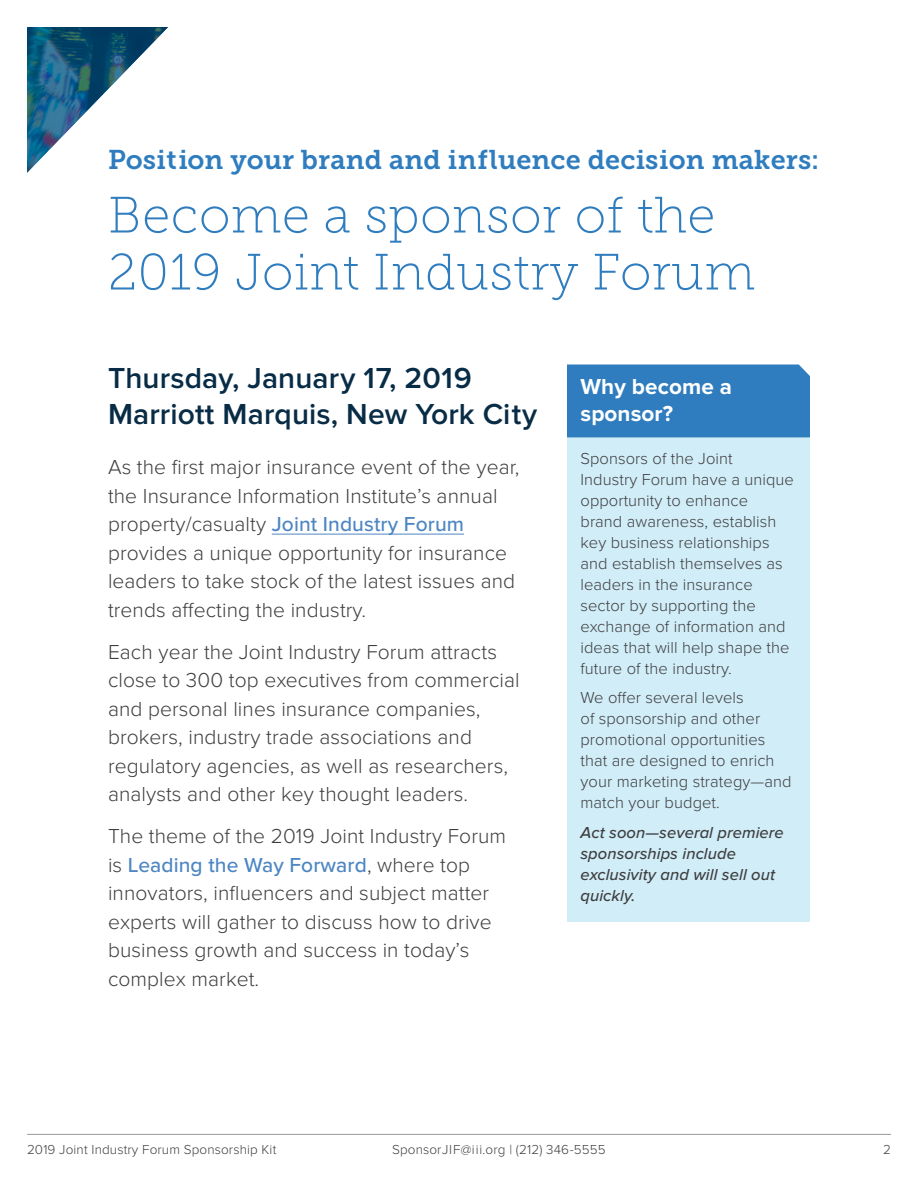
<style>
.page{position:relative;width:918px;height:1188px;background:#fff}
.page>*{position:absolute;margin:0;border:0;box-sizing:border-box;transform-origin:0 0}
.H1_Museo_Slab_100{font:51px/57px "Museo Slab 100";letter-spacing:.01em;color:#2f7dbe}
.t1{font:600 30px "Proxima Nova";letter-spacing:.005em;color:#082c46}
.H1_Museo_Slab_100-2{font:27px "Museo Slab 700";letter-spacing:.005em;color:#2f7dbe}
.H2_Proxima_Nova_B_15{font:700 22.5px/27px "Proxima Nova";letter-spacing:.005em;color:#fff}
.Intro_Proxima_Nova_L{font:300 21px/28.5px "Proxima Nova";letter-spacing:.005em;color:#3e3e3f}
.Body_copy_Proxima_No{font:300 16.5px/21px "Proxima Nova";letter-spacing:.005em;color:#3e3e3f}
.Body_copy_Proxima_No-2{font:italic 500 16.5px/21px "Proxima Nova";letter-spacing:.005em;color:#3e3e3f}
.t2{font:300 13.5px "Proxima Nova";letter-spacing:.01em;color:#3e3e3f}
.s1{font-weight:500;color:#4c86c3}
</style>
<div class="page">
<img style="left:27px;top:27px;width:141px;height:146px">
<hr style="left:27px;top:1134px;width:864px;height:1px;background:#9a9a9a">
<hr style="left:272px;top:534px;width:192px;height:1px;background:#4c86c3">
<div style="left:567px;top:411px;width:243px;height:510px;background:#d1edf8"></div>
<div style="left:567px;top:364px;width:243px;height:73px;background:#2f7dbe"></div>
<p class="H1_Museo_Slab_100-2" style="left:108px;top:144px;width:713px">Position your brand and influence decision makers:</p>
<p class="H1_Museo_Slab_100" style="left:108px;top:187px;width:649px">Become a sponsor of the<br>2019 Joint Industry Forum</p>
<p class="t1" style="left:108px;top:361px;width:365px">Thursday, January 17, 2019</p>
<p class="t1" style="left:108px;top:397px;width:431px">Marriott Marquis, New York City</p>
<p class="Intro_Proxima_Nova_L" style="left:108px;top:453px;width:413px">As the first major insurance event of the year, the Insurance Information Institute’s annual property/casualty <span class="s1">Joint Industry Forum </span>provides a unique opportunity for insurance leaders to take stock of the latest issues and trends affecting the industry.</p>
<p class="Intro_Proxima_Nova_L" style="left:108px;top:638px;width:413px">Each year the Joint Industry Forum attracts close to 300 top executives from commercial and personal lines insurance companies, brokers, industry trade associations and regulatory agencies, as well as researchers, analysts and other key thought leaders.</p>
<p class="Intro_Proxima_Nova_L" style="left:108px;top:822px;width:400px">The theme of the 2019 Joint Industry Forum is <span class="s1">Leading the Way Forward</span>, where top innovators, influencers and subject matter experts will gather to discuss how to drive business growth and success in today’s complex market.</p>
<p class="H2_Proxima_Nova_B_15" style="left:580px;top:373px;width:153px">Why become a sponsor?</p>
<p class="Body_copy_Proxima_No" style="left:580px;top:448px;width:215px">Sponsors of the Joint<br>Industry Forum have a unique opportunity to enhance brand awareness, establish key business relationships and establish themselves as leaders in the insurance sector by supporting the exchange of information and ideas that will help shape the future of the industry.</p>
<p class="Body_copy_Proxima_No" style="left:580px;top:688px;width:212px">We offer several levels<br>of sponsorship and other promotional opportunities that are designed to enrich your marketing strategy—and match your budget.</p>
<p class="Body_copy_Proxima_No-2" style="left:580px;top:823px;width:205px">Act soon—several premiere sponsorships include exclusivity and will sell out quickly.</p>
<p class="t2" style="left:27px;top:1142px;width:251px">2019 Joint Industry Forum Sponsorship Kit</p>
<p class="t2" style="left:392px;top:1142px;width:215px">SponsorJIF@iii.org | (212) 346-5555</p>
<p class="t2" style="left:883px;top:1142px;width:9px">2</p>
</div>
